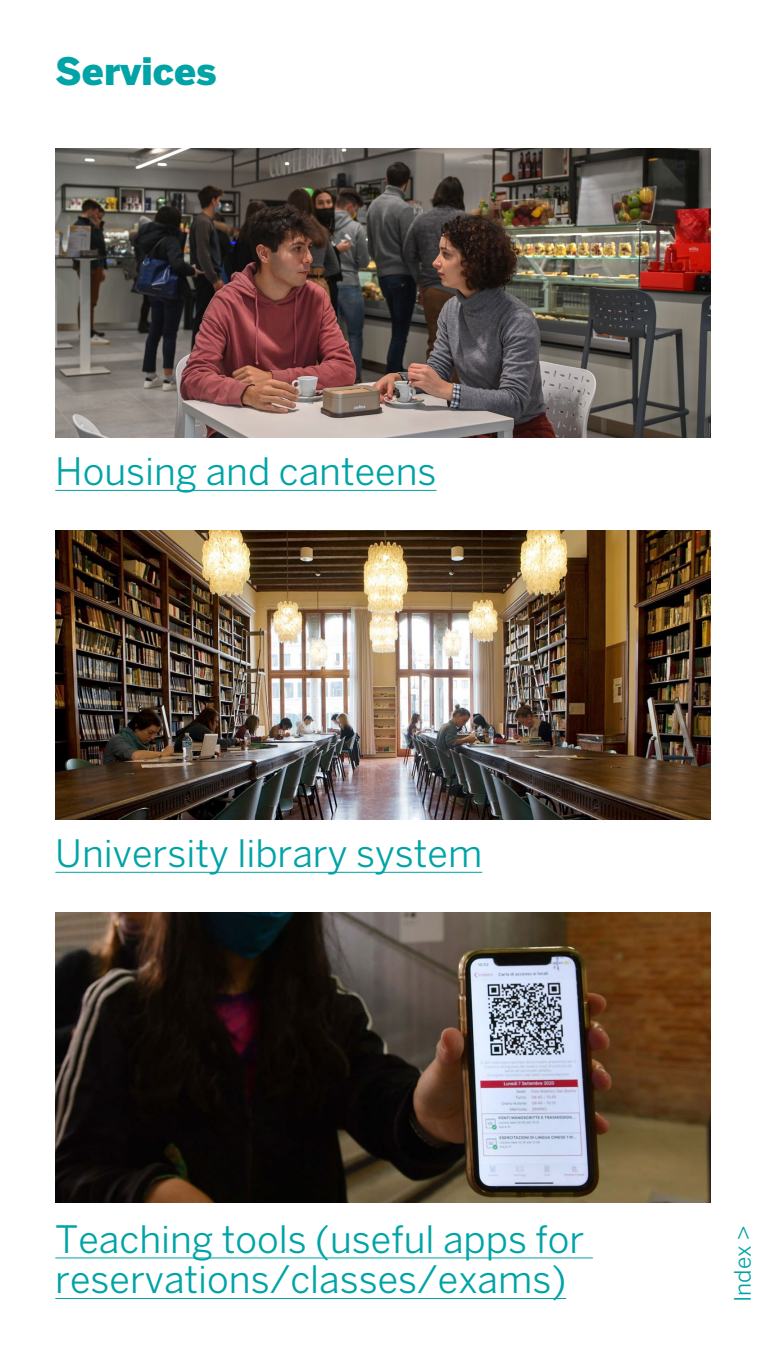
<style>
.page{position:relative;width:766px;height:1361px;background:#fff}
.page>*{position:absolute;margin:0;border:0;box-sizing:border-box;transform-origin:0 0}
.t1{font:37.5px/40.5px "Benton Sans";color:#00a3a6}
.t2{font:900 37.5px "Benton Sans";color:#00a3a6}
.t3{font:22.5px "Benton Sans";color:#00a3a6}
</style>
<div class="page">
<img style="left:55px;top:148px;width:655px;height:289px">
<img style="left:55px;top:530px;width:655px;height:290px">
<img style="left:55px;top:913px;width:655px;height:289px">
<hr style="left:55px;top:490px;width:381px;height:1px;background:#00a3a6">
<hr style="left:55px;top:872px;width:427px;height:1px;background:#00a3a6">
<hr style="left:55px;top:1257px;width:537px;height:1px;background:#00a3a6">
<hr style="left:55px;top:1298px;width:511px;height:1px;background:#00a3a6">
<p class="t2" style="left:55px;top:49px;width:163px">Services</p>
<p class="t1" style="left:55px;top:451px;width:382px">Housing and canteens</p>
<p class="t1" style="left:55px;top:833px;width:428px">University library system</p>
<p class="t1" style="left:55px;top:1218px;width:530px">Teaching tools (useful apps for reservations/classes/exams)</p>
<p class="t3" style="left:729px;top:1302px;width:77px;rotate:-90deg">Index &gt;</p>
</div>
